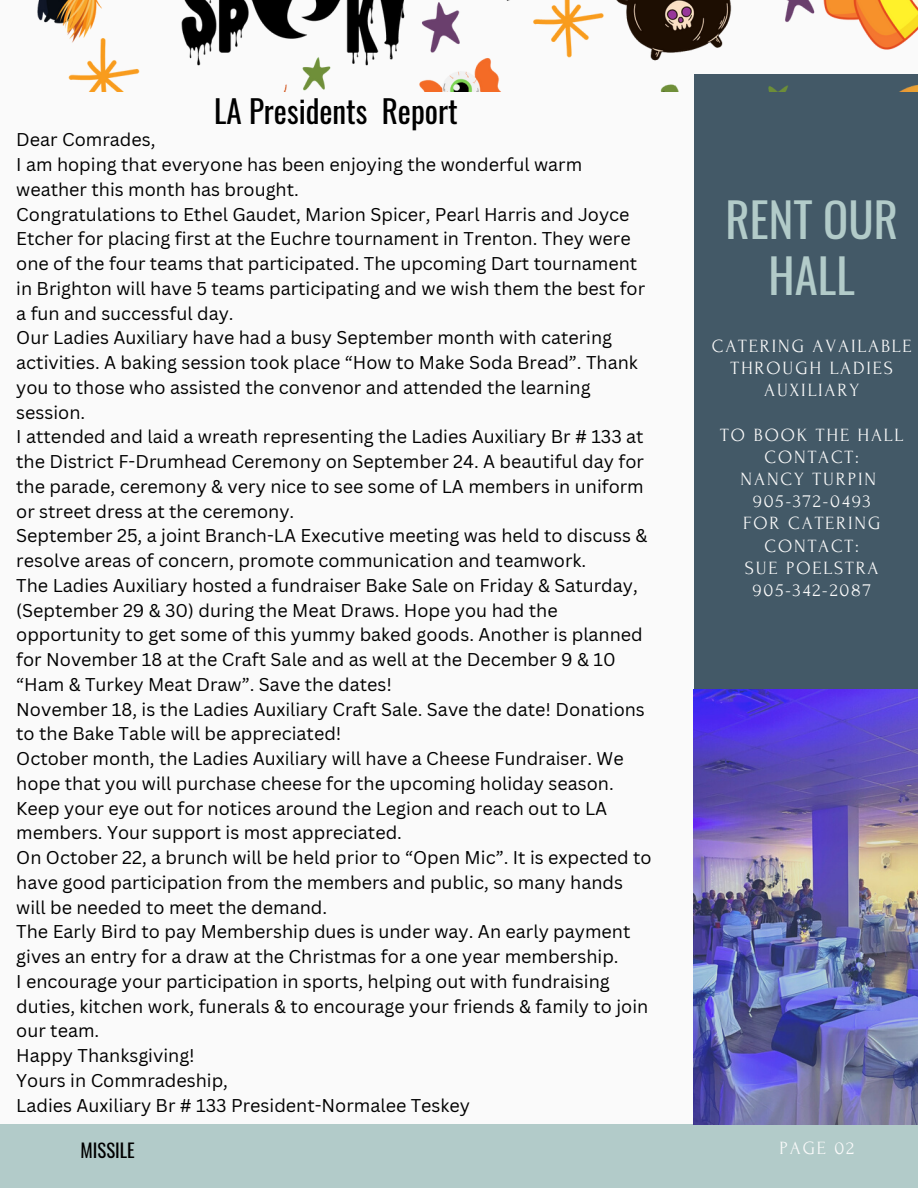
<style>
.page{position:relative;width:918px;height:1188px;background:#fafafa}
.page>*{position:absolute;margin:0;border:0;box-sizing:border-box;transform-origin:0 0}
.t1{font:46.65px/55.2px "Oswald";color:#b2cbc9;text-align:center}
.t2{font:31.2px "Oswald";color:#000}
.t3{font:18.75px "Oswald";color:#000}
.t4{font:18.6px/22.2px "Forum";letter-spacing:.1em;color:#fafafa;text-align:center}
.t5{font:18px/24.8px "Canva Sans";color:#000}
</style>
<div class="page">
<div style="left:694px;top:74px;width:224px;height:621px;background:#435967"></div>
<div style="left:0;top:1124px;width:918px;height:64px;background:#b2cbc9"></div>
<img style="left:694px;top:689px;width:224px;height:436px">
<img style="left:37px;top:0;width:881px;height:92px">
<p class="t2" style="left:214px;top:87px;width:245px">LA Presidents Report</p>
<p class="t5" style="left:16px;top:127px;width:141px">Dear Comrades,</p>
<p class="t5" style="left:16px;top:152px;width:567px">I am hoping that everyone has been enjoying the wonderful warm weather this month has brought.</p>
<p class="t5" style="left:16px;top:201px;width:630px">Congratulations to Ethel Gaudet, Marion Spicer, Pearl Harris and Joyce Etcher for placing first at the Euchre tournament in Trenton. They were one of the four teams that participated. The upcoming Dart tournament in Brighton will have 5 teams participating and we wish them the best for a fun and successful day.</p>
<p class="t5" style="left:16px;top:325px;width:623px">Our Ladies Auxiliary have had a busy September month with catering activities. A baking session took place “How to Make Soda Bread”. Thank you to those who assisted the convenor and attended the learning session.</p>
<p class="t5" style="left:16px;top:424px;width:629px;text-align:justify">I attended and laid a wreath representing the Ladies Auxiliary Br # 133 at the District F-Drumhead Ceremony on September 24. A beautiful day for the parade, ceremony &amp; very nice to see some of LA members in uniform or street dress at the ceremony.</p>
<p class="t5" style="left:16px;top:523px;width:633px">September 25, a joint Branch-LA Executive meeting was held to discuss &amp; resolve areas of concern, promote communication and teamwork.</p>
<p class="t5" style="left:16px;top:572px;width:628px">The Ladies Auxiliary hosted a fundraiser Bake Sale on Friday &amp; Saturday, (September 29 &amp; 30) during the Meat Draws. Hope you had the opportunity to get some of this yummy baked goods. Another is planned for November 18 at the Craft Sale and as well at the December 9 &amp; 10 “Ham &amp; Turkey Meat Draw”. Save the dates!</p>
<p class="t5" style="left:16px;top:696px;width:630px">November 18, is the Ladies Auxiliary Craft Sale. Save the date! Donations to the Bake Table will be appreciated!</p>
<p class="t5" style="left:16px;top:746px;width:609px">October month, the Ladies Auxiliary will have a Cheese Fundraiser. We hope that you will purchase cheese for the upcoming holiday season.<br>Keep your eye out for notices around the Legion and reach out to LA members. Your support is most appreciated.</p>
<p class="t5" style="left:16px;top:845px;width:637px">On October 22, a brunch will be held prior to “Open Mic”. It is expected to have good participation from the members and public, so many hands will be needed to meet the demand.</p>
<p class="t5" style="left:16px;top:919px;width:616px">The Early Bird to pay Membership dues is under way. An early payment gives an entry for a draw at the Christmas for a one year membership.</p>
<p class="t5" style="left:16px;top:968px;width:634px">I encourage your participation in sports, helping out with fundraising duties, kitchen work, funerals &amp; to encourage your friends &amp; family to join our team.</p>
<p class="t5" style="left:16px;top:1043px;width:180px">Happy Thanksgiving!</p>
<p class="t5" style="left:16px;top:1067px;width:213px">Yours in Commradeship,</p>
<p class="t5" style="left:16px;top:1092px;width:455px">Ladies Auxiliary Br # 133 President-Normalee Teskey</p>
<p class="t1" style="left:725px;top:191px;width:174px">RENT OUR<br>HALL</p>
<p class="t4" style="left:712px;top:335px;width:201px">CATERING AVAILABLE<br>THROUGH LADIES<br>AUXILIARY</p>
<p class="t4" style="left:720px;top:424px;width:184px">TO BOOK THE HALL<br>CONTACT:</p>
<p class="t4" style="left:741px;top:468px;width:137px">NANCY TURPIN</p>
<p class="t4" style="left:753px;top:490px;width:119px">905-372-0493</p>
<p class="t4" style="left:743px;top:513px;width:139px">FOR CATERING<br>CONTACT:</p>
<p class="t4" style="left:745px;top:557px;width:135px">SUE POELSTRA</p>
<p class="t4" style="left:753px;top:579px;width:120px">905-342-2087</p>
<p class="t3" style="left:81px;top:1136px;width:56px">MISSILE</p>
<p class="t4" style="left:780px;top:1137px;width:76px">PAGE 02</p>
</div>
